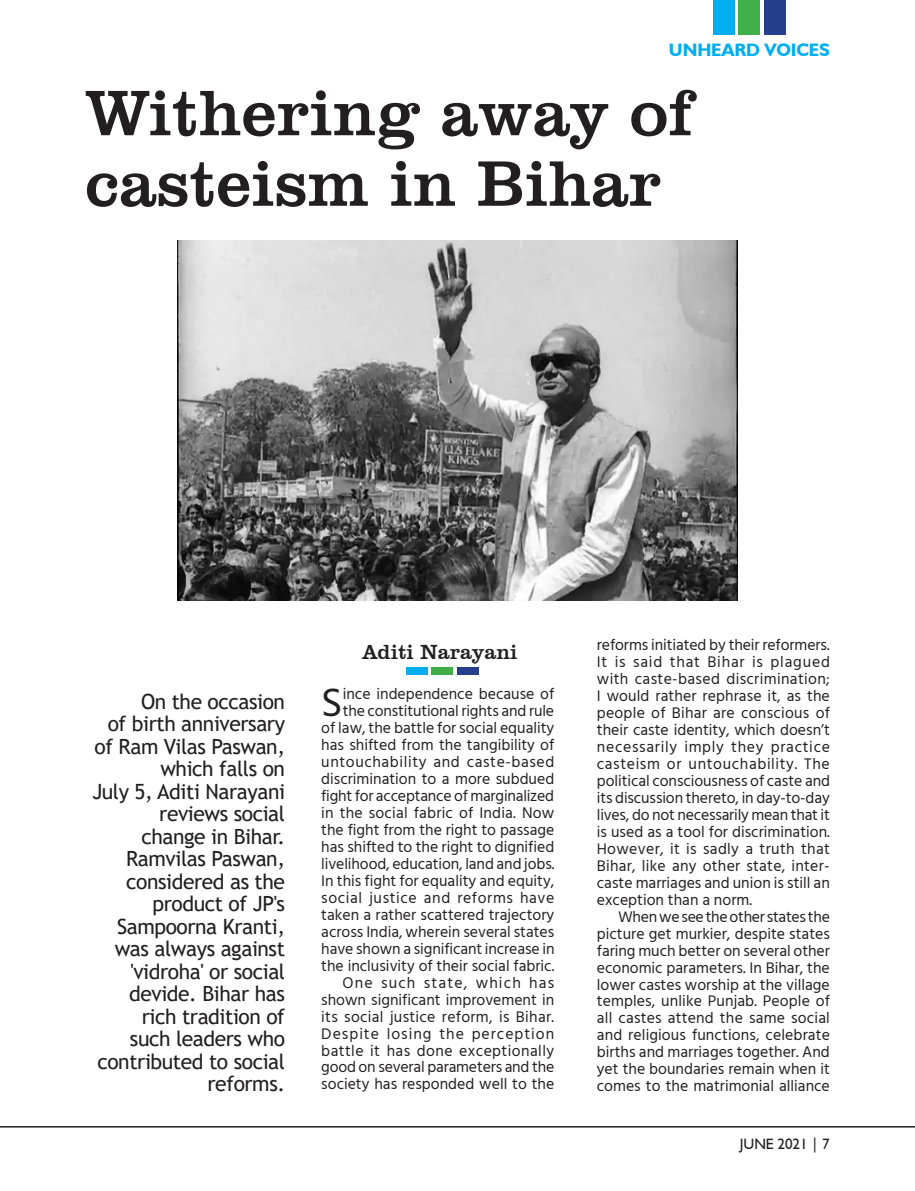
<style>
.page{position:relative;width:915px;height:1191px;background:#fff}
.page>*{position:absolute;margin:0;border:0;box-sizing:border-box;transform-origin:0 0}
.First{font:66px/70.5px "Clarendon BT";color:#231f20}
.Body_text{font:40.95px "Hind";color:#231f20}
.First-2{font:21px/22.5px "Trebuchet MS";letter-spacing:-.02em;color:#231f20;text-align:right}
.First-3{font:21px "Clarendon BT";color:#231f20}
.t1{font:700 18px "Humanist 521 BT";letter-spacing:-.005em;color:#00aeef}
.Body_text-2{font:15.75px/17px "Hind";color:#231f20;text-align:justify}
.t2{font:15px "Humanist 521 BT";letter-spacing:-.005em;color:#231f20}
</style>
<div class="page">
<div style="left:406px;top:667px;width:21px;height:7px;background:#00aeef"></div>
<div style="left:431px;top:667px;width:21px;height:7px;background:#40ae49"></div>
<div style="left:457px;top:667px;width:21px;height:7px;background:#253f8e"></div>
<img style="left:177px;top:240px;width:560px;height:360px">
<div style="left:713px;top:0;width:21px;height:35px;background:#00aeef"></div>
<div style="left:738px;top:0;width:21px;height:35px;background:#40ae49"></div>
<div style="left:764px;top:0;width:21px;height:35px;background:#253f8e"></div>
<hr style="left:0;top:1126px;width:914px;height:1px;background:#231f20">
<p class="t1" style="left:668px;top:38px;width:162px">UNHEARD VOICES</p>
<p class="First" style="left:85px;top:76px;width:609px">Withering away of casteism in Bihar</p>
<p class="First-2" style="left:92px;top:690px;width:194px">On the occasion<br>of birth anniversary of Ram Vilas Paswan, which falls on<br>July 5, Aditi Narayani reviews social change in Bihar.<br>Ramvilas Paswan, considered as the product of JP's<br>Sampoorna Kranti, was always against 'vidroha' or social devide. Bihar has rich tradition of<br>such leaders who contributed to social reforms.</p>
<p class="First-3" style="left:362px;top:639px;width:157px">Aditi Narayani</p>
<p class="Body_text-2" style="left:321px;top:686px;width:235px;text-align:right">ince independence because of the constitutional rights and rule<br>of law, the battle for social equality has shifted from the tangibility of untouchability and caste-based discrimination to a more subdued fight for acceptance of marginalized in the social fabric of India. Now the fight from the right to passage has shifted to the right to dignified livelihood, education, land and jobs.<br>In this fight for equality and equity, social justice and reforms have taken a rather scattered trajectory across India, wherein several states have shown a significant increase in the inclusivity of their social fabric.</p>
<p class="Body_text-2" style="left:321px;top:974px;width:234px;text-indent:21px">One such state, which has shown significant improvement in its social justice reform, is Bihar.<br>Despite losing the perception battle it has done exceptionally good on several parameters and the society has responded well to the</p>
<p class="Body_text" style="left:321px;top:675px;width:23px">S</p>
<p class="Body_text-2" style="left:596px;top:637px;width:235px">reforms initiated by their reformers.<br>It is said that Bihar is plagued with caste-based discrimination; I would rather rephrase it, as the people of Bihar are conscious of their caste identity, which doesn’t necessarily imply they practice casteism or untouchability. The political consciousness of caste and its discussion thereto, in day-to-day lives, do not necessarily mean that it is used as a tool for discrimination.<br>However, it is sadly a truth that Bihar, like any other state, inter&shy;caste marriages and union is still an exception than a norm.</p>
<p class="Body_text-2" style="left:596px;top:908px;width:234px;text-indent:21px">When we see the other states the picture get murkier, despite states faring much better on several other economic parameters. In Bihar, the lower castes worship at the village temples, unlike Punjab. People of all castes attend the same social and religious functions, celebrate births and marriages together. And yet the boundaries remain when it comes to the matrimonial alliance</p>
<p class="t2" style="left:739px;top:1134px;width:91px">JUNE 2021 | 7</p>
</div>
